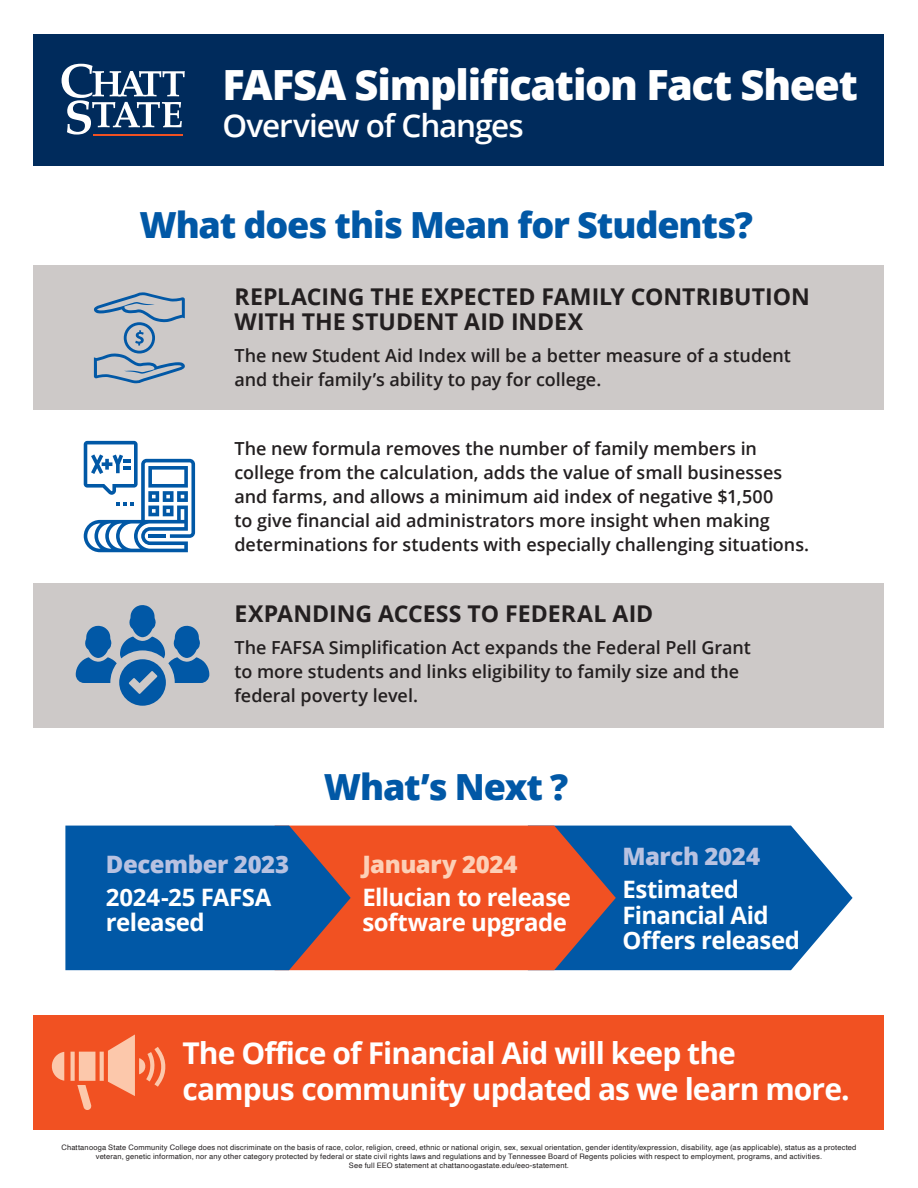
<style>
.page{position:relative;width:918px;height:1188px;background:#fff}
.page>*{position:absolute;margin:0;border:0;box-sizing:border-box;transform-origin:0 0}
.t1{font:800 41.7px "Open Sans";letter-spacing:-.03em;color:#fff}
.t2{font:800 36px "Open Sans";letter-spacing:-.03em;color:#0158a6}
.t3{font:600 31.5px "Open Sans";letter-spacing:-.035em;color:#fff}
.t4{font:700 30px/36px "Open Sans";letter-spacing:-.03em;color:#fff}
.t5{font:700 24px/25.5px "Open Sans";letter-spacing:-.025em;color:#fff}
.t6{font:800 24px "Open Sans";letter-spacing:-.02em;color:#b8c2e1}
.t7{font:800 24px "Open Sans";letter-spacing:-.02em;color:#fcd0b7}
.t8{font:700 23.1px/25.5px "Open Sans";color:#231f20}
.t9{font:600 18px/24px "Open Sans";letter-spacing:-.005em;color:#231f20}
.t10{font:7.5px/9px "Helvetica";letter-spacing:.02em;color:#231f20;text-align:center}
</style>
<div class="page">
<div style="left:34px;top:34px;width:850px;height:132px;background:#002b5c"></div>
<svg style="left:62px;top:64px;width:123px;height:71px"></svg>
<hr style="left:93px;top:134px;width:89px;height:2px;background:#f15122">
<div style="left:34px;top:583px;width:850px;height:145px;background:#cdc9c8"></div>
<div style="left:34px;top:266px;width:850px;height:144px;background:#cdc9c8"></div>
<svg style="left:94px;top:292px;width:91px;height:91px"></svg>
<svg style="left:76px;top:605px;width:134px;height:101px"></svg>
<svg style="left:84px;top:441px;width:111px;height:111px"></svg>
<svg style="left:616px;top:826px;width:237px;height:144px;background:#226db1"></svg>
<svg style="left:351px;top:826px;width:265px;height:144px;background:#d55131"></svg>
<svg style="left:65px;top:826px;width:286px;height:144px;background:#1b5798"></svg>
<div style="left:34px;top:1015px;width:850px;height:114px;background:#f15122"></div>
<svg style="left:51px;top:1034px;width:115px;height:76px"></svg>
<p class="t1" style="left:222px;top:53px;width:637px">FAFSA Simplification Fact Sheet</p>
<p class="t3" style="left:222px;top:104px;width:303px">Overview of Changes</p>
<p class="t2" style="left:139px;top:198px;width:615px">What does this Mean for Students?</p>
<p class="t8" style="left:234px;top:283px;width:577px">REPLACING THE EXPECTED FAMILY CONTRIBUTION<br>WITH THE STUDENT AID INDEX</p>
<p class="t9" style="left:234px;top:343px;width:558px">The new Student Aid Index will be a better measure of a student and their family’s ability to pay for college.</p>
<p class="t9" style="left:234px;top:436px;width:576px">The new formula removes the number of family members in college from the calculation, adds the value of small businesses and farms, and allows a minimum aid index of negative $1,500<br>to give financial aid administrators more insight when making determinations for students with especially challenging situations.</p>
<p class="t8" style="left:234px;top:600px;width:420px">EXPANDING ACCESS TO FEDERAL AID</p>
<p class="t9" style="left:234px;top:635px;width:518px">The FAFSA Simplification Act expands the Federal Pell Grant to more students and links eligibility to family size and the federal poverty level.</p>
<p class="t6" style="left:106px;top:846px;width:185px">December 2023</p>
<p class="t5" style="left:106px;top:884px;width:167px">2024-25 FAFSA released</p>
<p class="t2" style="left:324px;top:760px;width:246px">What’s Next ?</p>
<p class="t7" style="left:362px;top:846px;width:157px">January 2024</p>
<p class="t5" style="left:362px;top:884px;width:210px">Ellucian to release</p>
<p class="t5" style="left:362px;top:909px;width:206px">software upgrade</p>
<p class="t6" style="left:622px;top:838px;width:139px">March 2024</p>
<p class="t5" style="left:622px;top:876px;width:179px">Estimated<br>Financial Aid<br>Offers released</p>
<p class="t4" style="left:183px;top:1035px;width:669px">The Office of Financial Aid will keep the campus community updated as we learn more.</p>
<p class="t10" style="left:62px;top:1143px;width:796px">Chattanooga State Community College does not discriminate on the basis of race, color, religion, creed, ethnic or national origin, sex, sexual orientation, gender identity/expression, disability, age (as applicable), status as a protected veteran, genetic information, nor any other category protected by federal or state civil rights laws and regulations and by Tennessee Board of Regents policies with respect to employment, programs, and activities.<br>See full EEO statement at chattanoogastate.edu/eeo-statement.</p>
</div>
